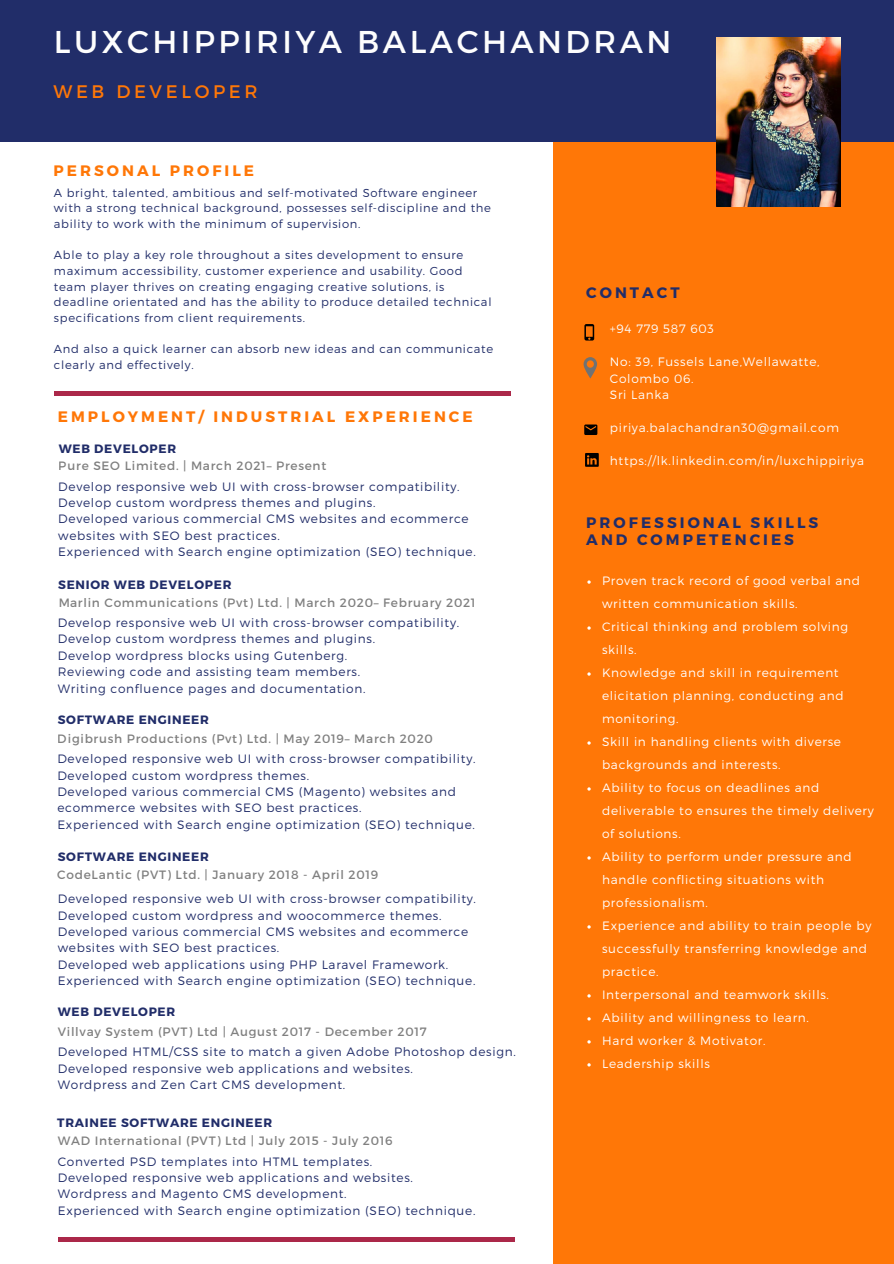
<style>
.page{position:relative;width:894px;height:1264px;background:#fff}
.page>*{position:absolute;margin:0;border:0;box-sizing:border-box;transform-origin:0 0}
.t1{font:31.5px "Montserrat";letter-spacing:.11em;color:#fdfdfd}
.t2{font:18.15px "Montserrat";letter-spacing:.2em;color:#ff7707}
.t3{font:700 15.15px "Montserrat";letter-spacing:.2em;color:#ff7707}
.t4{font:700 15.15px/16.4px "Montserrat";letter-spacing:.2em;color:#212d69}
.t5{font:300 12.15px/16.4px "Montserrat";letter-spacing:.06em;color:#212d69}
.t6{font:300 12.15px/23px "Montserrat";letter-spacing:.06em;color:#fff}
.t7{font:12.15px "Montserrat";letter-spacing:.06em;color:#000}
.t8{font:300 12.15px "Montserrat";letter-spacing:.06em;color:#fdfdfd}
.t9{font:700 12.15px "Montserrat";letter-spacing:.06em;color:#212d69}
.t10{font:300 11.55px/15.6px "Montserrat";letter-spacing:.06em;color:#212d69}
</style>
<div class="page">
<div style="left:553px;top:140px;width:340px;height:1123px;background:#ff7707"></div>
<div style="left:0;top:0;width:893px;height:142px;background:#212d69"></div>
<hr style="left:54px;top:392px;width:456px;height:3px;background:#ab2849">
<hr style="left:58px;top:1237px;width:456px;height:4px;background:#ab2849">
<svg style="left:584px;top:324px;width:10px;height:16px"></svg>
<svg style="left:583px;top:357px;width:14px;height:21px"></svg>
<svg style="left:584px;top:424px;width:13px;height:11px"></svg>
<svg style="left:585px;top:453px;width:13px;height:14px"></svg>
<img style="left:716px;top:37px;width:124px;height:169px">
<p class="t1" style="left:54px;top:21px;width:618px">LUXCHIPPIRIYA BALACHANDRAN</p>
<p class="t2" style="left:54px;top:79px;width:205px">WEB DEVELOPER</p>
<p class="t3" style="left:54px;top:160px;width:202px">PERSONAL PROFILE</p>
<h1 class="t10" style="left:54px;top:184px;width:438px">A bright, talented, ambitious and self-motivated Software engineer with a strong technical background, possesses self-discipline and the</h1>
<h2 class="t10" style="left:54px;top:215px;width:308px">ability to work with the minimum of supervision.</h2>
<p class="t10" style="left:54px;top:247px;width:411px">Able to play a key role throughout a sites development to ensure</p>
<p class="t10" style="left:54px;top:262px;width:439px">maximum accessibility, customer experience and usability. Good team player thrives on creating engaging creative solutions, is deadline orientated and has the ability to produce detailed technical</p>
<h3 class="t10" style="left:54px;top:309px;width:252px">specifications from client requirements.</h3>
<p class="t10" style="left:54px;top:341px;width:440px">And also a quick learner can absorb new ideas and can communicate</p>
<p class="t10" style="left:54px;top:356px;width:141px">clearly and effectively.</p>
<p class="t3" style="left:58px;top:406px;width:416px">EMPLOYMENT/ INDUSTRIAL EXPERIENCE</p>
<h4 class="t9" style="left:59px;top:440px;width:119px">WEB DEVELOPER</h4>
<p class="t5" style="left:58px;top:477px;width:403px">Develop responsive web UI with cross-browser compatibility.</p>
<p class="t5" style="left:58px;top:494px;width:319px">Develop custom wordpress themes and plugins.</p>
<p class="t5" style="left:58px;top:510px;width:412px">Developed various commercial CMS websites and ecommerce websites with SEO best practices.</p>
<p class="t5" style="left:58px;top:543px;width:419px">Experienced with Search engine optimization (SEO) technique.</p>
<p class="t7" style="left:59px;top:458px;width:269px">Pure SEO Limited. | March 2021– Present</p>
<h4 class="t9" style="left:58px;top:577px;width:175px">SENIOR WEB DEVELOPER</h4>
<p class="t5" style="left:58px;top:614px;width:403px">Develop responsive web UI with cross-browser compatibility.</p>
<p class="t5" style="left:58px;top:630px;width:319px">Develop custom wordpress themes and plugins.</p>
<p class="t5" style="left:58px;top:646px;width:291px">Develop wordpress blocks using Gutenberg.</p>
<p class="t5" style="left:58px;top:663px;width:304px">Reviewing code and assisting team members.</p>
<p class="t5" style="left:58px;top:679px;width:309px">Writing confluence pages and documentation.</p>
<p class="t7" style="left:58px;top:594px;width:419px">Marlin Communications (Pvt) Ltd. | March 2020– February 2021</p>
<p class="t9" style="left:58px;top:712px;width:152px">SOFTWARE ENGINEER</p>
<p class="t5" style="left:57px;top:750px;width:419px">Developed responsive web UI with cross-browser compatibility.</p>
<p class="t5" style="left:57px;top:766px;width:253px">Developed custom wordpress themes.</p>
<p class="t5" style="left:57px;top:782px;width:400px">Developed various commercial CMS (Magento) websites and ecommerce websites with SEO best practices.</p>
<p class="t5" style="left:57px;top:815px;width:419px">Experienced with Search engine optimization (SEO) technique.</p>
<p class="t7" style="left:58px;top:730px;width:376px">Digibrush Productions (Pvt) Ltd. | May 2019– March 2020</p>
<p class="t9" style="left:58px;top:848px;width:152px">SOFTWARE ENGINEER</p>
<p class="t7" style="left:57px;top:866px;width:322px">CodeLantic (PVT) Ltd. | January 2018 - April 2019</p>
<p class="t5" style="left:58px;top:890px;width:419px">Developed responsive web UI with cross-browser compatibility.</p>
<p class="t5" style="left:58px;top:906px;width:385px">Developed custom wordpress and woocommerce themes.</p>
<p class="t5" style="left:58px;top:922px;width:412px">Developed various commercial CMS websites and ecommerce websites with SEO best practices.</p>
<h3 class="t5" style="left:58px;top:955px;width:392px">Developed web applications using PHP Laravel Framework.</h3>
<p class="t5" style="left:58px;top:972px;width:419px">Experienced with Search engine optimization (SEO) technique.</p>
<p class="t9" style="left:58px;top:1003px;width:119px">WEB DEVELOPER</p>
<p class="t5" style="left:58px;top:1043px;width:459px">Developed HTML/CSS site to match a given Adobe Photoshop design.</p>
<p class="t5" style="left:58px;top:1059px;width:356px">Developed responsive web applications and websites.</p>
<p class="t5" style="left:58px;top:1076px;width:289px">Wordpress and Zen Cart CMS development.</p>
<p class="t7" style="left:58px;top:1023px;width:370px">Villvay System (PVT) Ltd | August 2017 - December 2017</p>
<p class="t9" style="left:57px;top:1115px;width:216px">TRAINEE SOFTWARE ENGINEER</p>
<p class="t7" style="left:58px;top:1132px;width:336px">WAD International (PVT) Ltd | July 2015 - July 2016</p>
<p class="t5" style="left:58px;top:1152px;width:316px">Converted PSD templates into HTML templates.</p>
<p class="t5" style="left:58px;top:1168px;width:356px">Developed responsive web applications and websites.</p>
<h3 class="t5" style="left:58px;top:1185px;width:290px">Wordpress and Magento CMS development.</h3>
<h4 class="t5" style="left:58px;top:1201px;width:419px">Experienced with Search engine optimization (SEO) technique.</h4>
<p class="t4" style="left:586px;top:284px;width:95px">CONTACT</p>
<p class="t8" style="left:609px;top:321px;width:105px">+94 779 587 603</p>
<p class="t8" style="left:609px;top:354px;width:211px">No: 39, Fussels Lane,Wellawatte,</p>
<p class="t8" style="left:609px;top:370px;width:85px">Colombo 06.</p>
<h3 class="t8" style="left:609px;top:387px;width:61px">Sri Lanka</h3>
<p class="t8" style="left:609px;top:420px;width:230px">piriya.balachandran30@gmail.com</p>
<p class="t8" style="left:609px;top:452px;width:256px">https://lk.linkedin.com/in/luxchippiriya</p>
<p class="t4" style="left:586px;top:514px;width:233px">PROFESSIONAL SKILLS<br>AND COMPETENCIES</p>
<p class="t6" style="left:602px;top:568px;width:259px">Proven track record of good verbal and written communication skills.</p>
<p class="t6" style="left:602px;top:614px;width:247px">Critical thinking and problem solving skills.</p>
<p class="t6" style="left:602px;top:660px;width:243px">Knowledge and skill in requirement elicitation planning, conducting and monitoring.</p>
<p class="t6" style="left:602px;top:729px;width:240px">Skill in handling clients with diverse backgrounds and interests.</p>
<h4 class="t6" style="left:602px;top:775px;width:273px">Ability to focus on deadlines and deliverable to ensures the timely delivery of solutions.</h4>
<p class="t6" style="left:602px;top:844px;width:251px">Ability to perform under pressure and handle conflicting situations with professionalism.</p>
<p class="t6" style="left:602px;top:913px;width:271px">Experience and ability to train people by successfully transferring knowledge and practice.</p>
<p class="t6" style="left:602px;top:982px;width:228px">Interpersonal and teamwork skills.</p>
<p class="t6" style="left:602px;top:1005px;width:208px">Ability and willingness to learn.</p>
<p class="t6" style="left:602px;top:1028px;width:165px">Hard worker &amp; Motivator.</p>
<p class="t6" style="left:602px;top:1051px;width:109px">Leadership skills</p>
</div>
